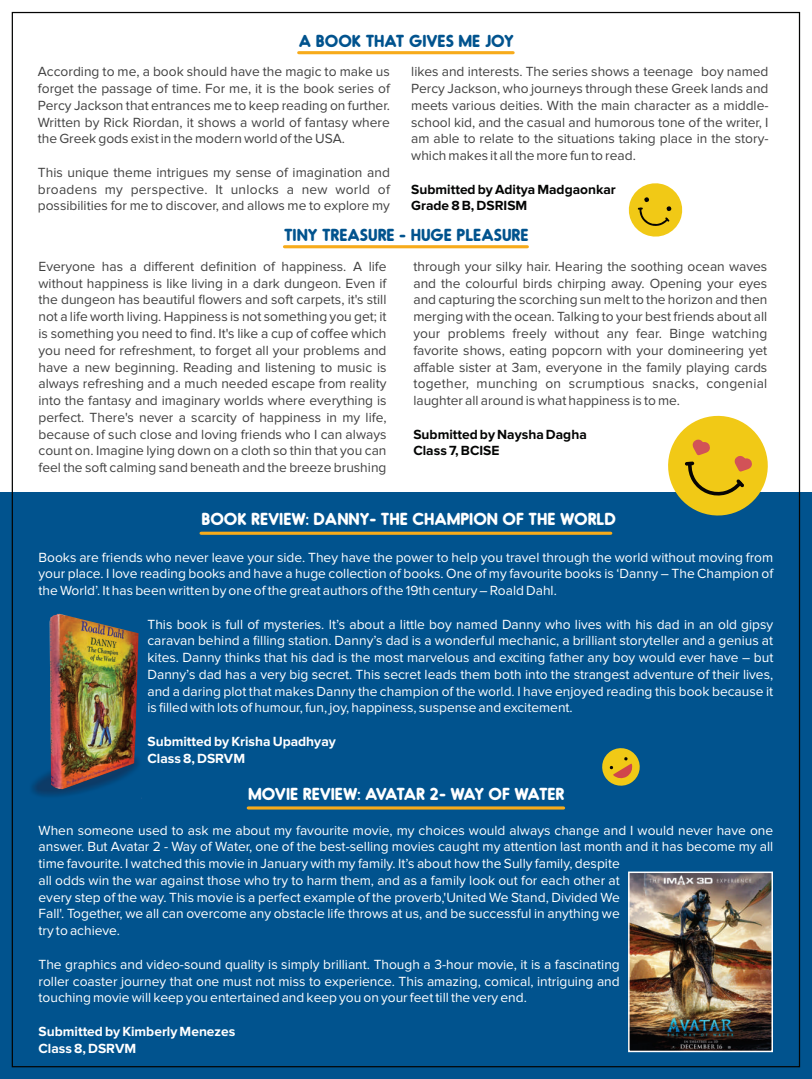
<style>
.page{position:relative;width:812px;height:1079px;background:#fff}
.page>*{position:absolute;margin:0;border:0;box-sizing:border-box;transform-origin:0 0}
.t1{font:700 16.5px "Oduda";color:#fff}
.t2{font:700 16.5px "Oduda";color:#01538e}
.t3{font:13.75px/16.8px "Proxima Nova";color:#414141;text-align:justify}
.t4{font:13.75px/16.8px "Proxima Nova";color:#fff;text-align:justify}
.t5{font:700 13.75px/16.8px "Proxima Nova";color:#fff}
.t6{font:700 13.75px/16.8px "Proxima Nova";color:#040504}
</style>
<div class="page">
<div style="left:0;top:493px;width:811px;height:586px;background:#01538e"></div>
<hr style="left:248px;top:806px;width:315px;height:3px;background:#f7ab1b">
<svg style="left:201px;top:531px;width:409px;height:4px;background:#c19733"></svg>
<hr style="left:298px;top:51px;width:215px;height:3px;background:#f7ab1b">
<hr style="left:284px;top:245px;width:243px;height:3px;background:#f7ab1b">
<img style="left:629px;top:873px;width:141px;height:177px">
<div style="left:627px;top:871px;width:145px;height:181px;border:1px solid #fff"></div>
<img style="left:31px;top:760px;width:108px;height:37px">
<img style="left:50px;top:613px;width:88px;height:176px">
<svg style="left:628px;top:183px;width:55px;height:54px"></svg>
<svg style="left:602px;top:748px;width:38px;height:38px"></svg>
<svg style="left:661px;top:415px;width:112px;height:101px"></svg>
<p class="t2" style="left:299px;top:34px;width:216px">A BOOK THAT GIVES ME JOY</p>
<p class="t3" style="left:38px;top:64px;width:353px">According to me, a book should have the magic to make us forget the passage of time. For me, it is the book series of Percy Jackson that entrances me to keep reading on further.<br>Written by Rick Riordan, it shows a world of fantasy where the Greek gods exist in the modern world of the USA.</p>
<p class="t3" style="left:38px;top:164px;width:353px">This unique theme intrigues my sense of imagination and broadens my perspective. It unlocks a new world of possibilities for me to discover, and allows me to explore my</p>
<p class="t3" style="left:411px;top:64px;width:358px">likes and interests. The series shows a teenage boy named Percy Jackson, who journeys through these Greek lands and meets various deities. With the main character as a middle&shy;school kid, and the casual and humorous tone of the writer, I am able to relate to the situations taking place in the story&shy;which makes it all the more fun to read.</p>
<p class="t6" style="left:411px;top:181px;width:206px">Submitted by Aditya Madgaonkar<br>Grade 8 B, DSRISM</p>
<p class="t2" style="left:284px;top:228px;width:246px">TINY TREASURE - HUGE PLEASURE</p>
<p class="t3" style="left:38px;top:259px;width:349px">Everyone has a different definition of happiness. A life without happiness is like living in a dark dungeon. Even if the dungeon has beautiful flowers and soft carpets, it's still not a life worth living. Happiness is not something you get; it is something you need to find. It's like a cup of coffee which you need for refreshment, to forget all your problems and have a new beginning. Reading and listening to music is always refreshing and a much needed escape from reality into the fantasy and imaginary worlds where everything is perfect. There's never a scarcity of happiness in my life, because of such close and loving friends who I can always count on. Imagine lying down on a cloth so thin that you can feel the soft calming sand beneath and the breeze brushing</p>
<p class="t3" style="left:413px;top:259px;width:355px">through your silky hair. Hearing the soothing ocean waves and the colourful birds chirping away. Opening your eyes and capturing the scorching sun melt to the horizon and then merging with the ocean. Talking to your best friends about all your problems freely without any fear. Binge watching favorite shows, eating popcorn with your domineering yet affable sister at 3am, everyone in the family playing cards together, munching on scrumptious snacks, congenial laughter all around is what happiness is to me.</p>
<p class="t6" style="left:413px;top:426px;width:175px">Submitted by Naysha Dagha<br>Class 7, BCISE</p>
<p class="t1" style="left:201px;top:512px;width:415px">BOOK REVIEW: DANNY- THE CHAMPION OF THE WORLD</p>
<p class="t4" style="left:38px;top:549px;width:735px">Books are friends who never leave your side. They have the power to help you travel through the world without moving from your place. I love reading books and have a huge collection of books. One of my favourite books is ‘Danny – The Champion of the World’. It has been written by one of the great authors of the 19th century – Roald Dahl.</p>
<p class="t4" style="left:147px;top:616px;width:627px">This book is full of mysteries. It’s about a little boy named Danny who lives with his dad in an old gipsy caravan behind a filling station. Danny’s dad is a wonderful mechanic, a brilliant storyteller and a genius at kites. Danny thinks that his dad is the most marvelous and exciting father any boy would ever have – but Danny’s dad has a very big secret. This secret leads them both into the strangest adventure of their lives, and a daring plot that makes Danny the champion of the world. I have enjoyed reading this book because it is filled with lots of humour, fun, joy, happiness, suspense and excitement.</p>
<p class="t5" style="left:147px;top:733px;width:190px">Submitted by Krisha Upadhyay<br>Class 8, DSRVM</p>
<p class="t1" style="left:248px;top:787px;width:317px">MOVIE REVIEW: AVATAR 2- WAY OF WATER</p>
<p class="t4" style="left:38px;top:822px;width:735px;text-align:left">When someone used to ask me about my favourite movie, my choices would always change and I would never have one answer. But Avatar 2 - Way of Water, one of the best-selling movies caught my attention last month and it has become my all time favourite. I watched this movie in January with my family. It’s about how the Sully family, despite<br>all odds win the war against those who try to harm them, and as a family look out for each other at<br>every step of the way. This movie is a perfect example of the proverb,'United We Stand, Divided We<br>Fall'. Together, we all can overcome any obstacle life throws at us, and be successful in anything we<br>try to achieve.</p>
<p class="t4" style="left:38px;top:956px;width:582px">The graphics and video-sound quality is simply brilliant. Though a 3-hour movie, it is a fascinating roller coaster journey that one must not miss to experience. This amazing, comical, intriguing and touching movie will keep you entertained and keep you on your feet till the very end.</p>
<p class="t5" style="left:38px;top:1023px;width:198px">Submitted by Kimberly Menezes<br>Class 8, DSRVM</p>
</div>
